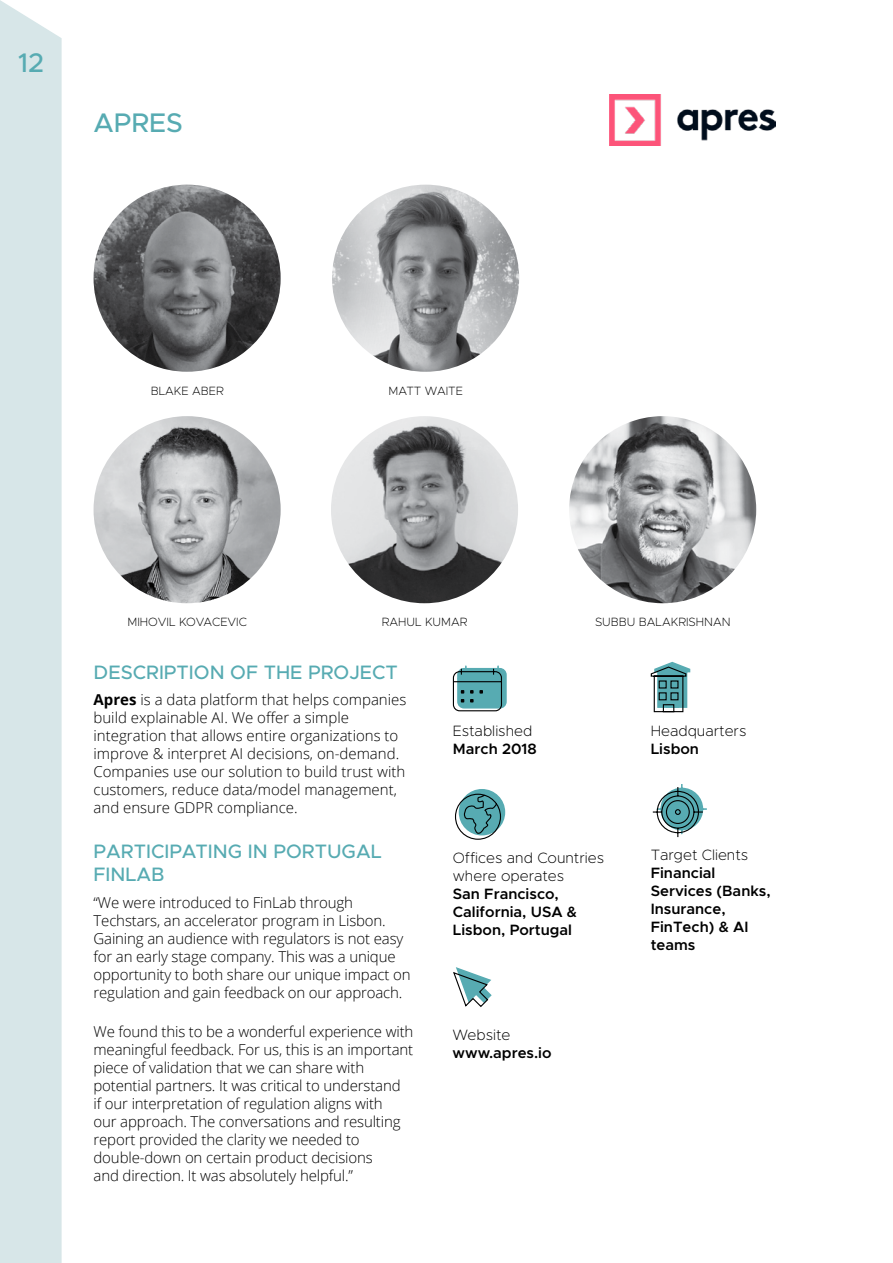
<style>
.page{position:relative;width:893px;height:1263px;background:#fff}
.page>*{position:absolute;margin:0;border:0;box-sizing:border-box;transform-origin:0 0}
.t1{font:500 27px "Metropolis";color:#57abb2}
.t2{font:500 19.5px/23.4px "Metropolis";color:#57abb2}
.t3{font:300 15px/18px "Open Sans";letter-spacing:-.01em;color:#000}
.t4{font:600 15px/18px "Metropolis";color:#000}
.t5{font:200 15px/18px "Metropolis";color:#000}
.t6{font:200 12px "Metropolis";color:#000}
.s1{font-weight:700}
</style>
<div class="page">
<div style="left:0;top:0;width:62px;height:1263px;background:#d7e6e8"></div>
<img style="left:94px;top:185px;width:187px;height:187px;border-radius:94px">
<img style="left:94px;top:416px;width:187px;height:187px;border-radius:94px">
<img style="left:331px;top:416px;width:187px;height:187px;border-radius:94px">
<img style="left:569px;top:416px;width:187px;height:187px;border-radius:94px">
<img style="left:332px;top:185px;width:187px;height:187px;border-radius:94px">
<svg style="left:452px;top:665px;width:55px;height:47px;background:#6da7ab"></svg>
<svg style="left:650px;top:661px;width:41px;height:52px"></svg>
<svg style="left:455px;top:789px;width:51px;height:51px"></svg>
<svg style="left:652px;top:784px;width:55px;height:54px"></svg>
<svg style="left:453px;top:967px;width:39px;height:40px"></svg>
<img style="left:609px;top:94px;width:166px;height:52px">
<h1 class="t1" style="left:18px;top:46px;width:28px">12</h1>
<h1 class="t1" style="left:94px;top:106px;width:91px">APRES</h1>
<p class="t6" style="left:151px;top:383px;width:74px">BLAKE ABER</p>
<p class="t6" style="left:388px;top:383px;width:76px">MATT WAITE</p>
<p class="t6" style="left:128px;top:615px;width:121px">MIHOVIL KOVACEVIC</p>
<p class="t6" style="left:382px;top:615px;width:87px">RAHUL KUMAR</p>
<p class="t6" style="left:595px;top:615px;width:137px">SUBBU BALAKRISHNAN</p>
<h2 class="t2" style="left:94px;top:660px;width:306px">DESCRIPTION OF THE PROJECT</h2>
<p class="t3" style="left:94px;top:690px;width:314px"><span class="s1">Apres</span> is a data platform that helps companies build explainable AI. We offer a simple integration that allows entire organizations to improve &amp; interpret AI decisions, on-demand.<br>Companies use our solution to build trust with customers, reduce data/model management, and ensure GDPR compliance.</p>
<h2 class="t2" style="left:94px;top:839px;width:290px">PARTICIPATING IN PORTUGAL<br>FINLAB</h2>
<p class="t3" style="left:94px;top:893px;width:318px">“We were introduced to FinLab through Techstars, an accelerator program in Lisbon.<br>Gaining an audience with regulators is not easy for an early stage company. This was a unique opportunity to both share our unique impact on regulation and gain feedback on our approach.</p>
<p class="t3" style="left:94px;top:1022px;width:321px">We found this to be a wonderful experience with meaningful feedback. For us, this is an important piece of validation that we can share with potential partners. It was critical to understand<br>if our interpretation of regulation aligns with<br>our approach. The conversations and resulting report provided the clarity we needed to double-down on certain product decisions<br>and direction. It was absolutely helpful.”</p>
<p class="t5" style="left:453px;top:722px;width:81px">Established</p>
<p class="t4" style="left:453px;top:740px;width:85px">March 2018</p>
<p class="t5" style="left:453px;top:849px;width:153px">Offices and Countries where operates</p>
<p class="t4" style="left:453px;top:885px;width:126px">San Francisco,<br>California, USA &amp;<br>Lisbon, Portugal</p>
<p class="t5" style="left:453px;top:1026px;width:59px">Website</p>
<p class="t4" style="left:453px;top:1044px;width:100px">www.apres.io</p>
<p class="t5" style="left:651px;top:722px;width:97px">Headquarters</p>
<p class="t4" style="left:651px;top:740px;width:50px">Lisbon</p>
<p class="t5" style="left:651px;top:845px;width:99px">Target Clients</p>
<p class="t4" style="left:651px;top:863px;width:121px">Financial<br>Services (Banks,<br>Insurance,<br>FinTech) &amp; AI teams</p>
</div>
